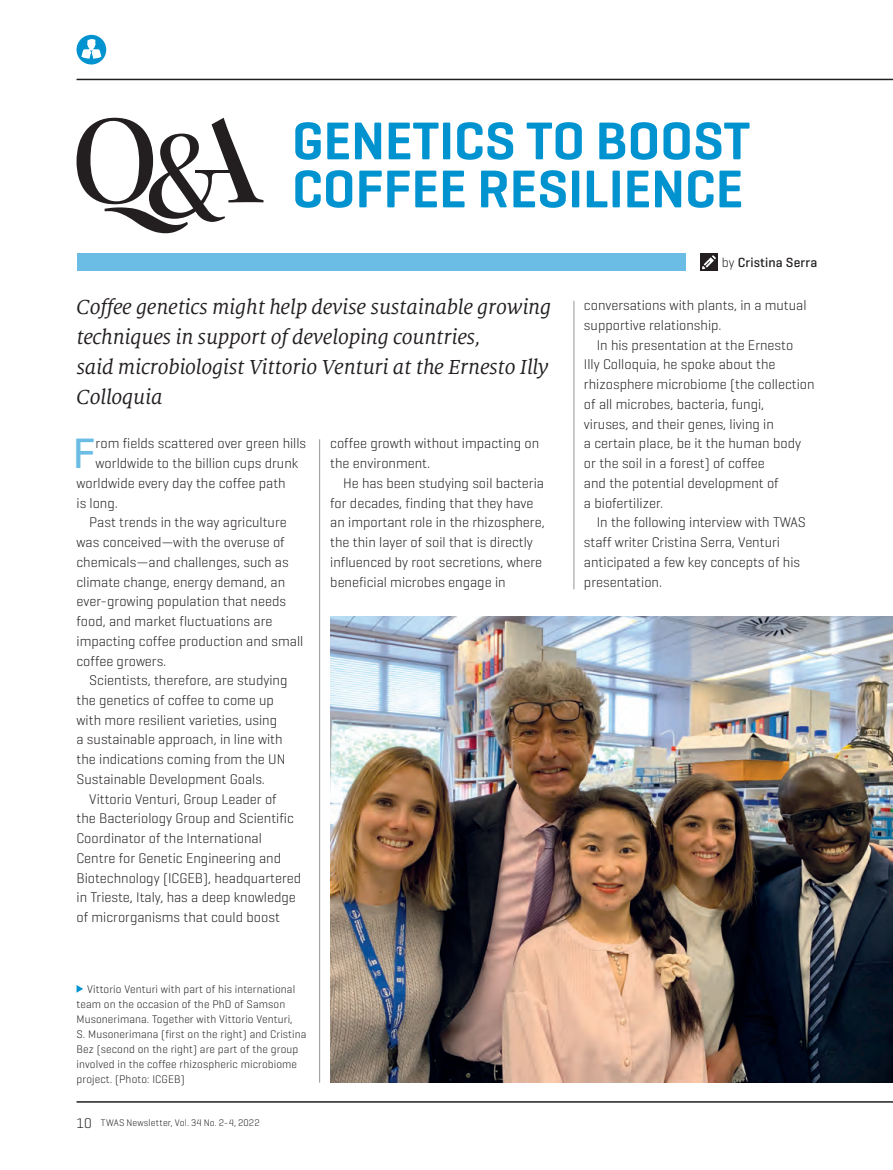
<style>
.page{position:relative;width:893px;height:1170px;background:#fff}
.page>*{position:absolute;margin:0;border:0;box-sizing:border-box;transform-origin:0 0}
.t1{font:600 54px/48px "Geogrotesque";color:#0093d0}
.t2{font:500 43.2px "Geogrotesque";color:#6bbde5}
.t3{font:italic 22.5px/30px "Milo Serif OT";letter-spacing:-.01em;color:#231f20}
.t4{font:300 14.25px/19.6px "Geogrotesque";color:#231f20}
.t5{font:500 13.5px "Geogrotesque";letter-spacing:.01em;color:#231f20}
.t6{font:300 11.25px/15px "Geogrotesque";letter-spacing:.01em;color:#231f20}
.t7{font:300 9.75px "Geogrotesque";letter-spacing:.02em;color:#231f20}
.s1{font-size:14.25px}
.s2{font-weight:300}
</style>
<div class="page">
<hr style="left:77px;top:79px;width:816px;height:1px;background:#231f20">
<div style="left:77px;top:35px;width:29px;height:29px;background:#0093d0;border-radius:50%"></div>
<hr style="left:77px;top:1101px;width:816px;height:1px;background:#231f20">
<hr style="left:573px;top:301px;width:1px;height:288px;background:#939598">
<hr style="left:319px;top:439px;width:1px;height:643px;background:#939598">
<div style="left:77px;top:254px;width:608px;height:17px;background:#6bbde5"></div>
<svg style="left:77px;top:118px;width:186px;height:115px"></svg>
<hr style="left:196px;top:170px;width:38px;height:2px;background:#231f20">
<svg style="left:81px;top:39px;width:20px;height:20px"></svg>
<div style="left:700px;top:254px;width:17px;height:17px;background:#231f20"></div>
<svg style="left:702px;top:255px;width:14px;height:14px"></svg>
<svg style="left:77px;top:985px;width:6px;height:7px"></svg>
<img style="left:330px;top:616px;width:563px;height:466px">
<h1 class="t1" style="left:292px;top:116px;width:460px">GENETICS TO BOOST<br>COFFEE RESILIENCE</h1>
<h3 class="t3" style="left:77px;top:292px;width:476px">Coffee genetics might help devise sustainable growing techniques in support of developing countries,<br>said microbiologist Vittorio Venturi at the Ernesto Illy Colloquia</h3>
<h2 class="t2" style="left:73px;top:426px;width:24px">F</h2>
<p class="t4" style="left:96px;top:433px;width:212px">rom fields scattered over green hills</p>
<p class="t4" style="left:96px;top:453px;width:204px">worldwide to the billion cups drunk</p>
<p class="t4" style="left:77px;top:473px;width:211px">worldwide every day the coffee path</p>
<p class="t4" style="left:77px;top:492px;width:43px">is long.</p>
<p class="t4" style="left:89px;top:512px;width:199px">Past trends in the way agriculture</p>
<p class="t4" style="left:77px;top:532px;width:210px">was conceived—with the overuse of</p>
<p class="t4" style="left:77px;top:551px;width:214px">chemicals—and challenges, such as</p>
<p class="t4" style="left:77px;top:571px;width:210px">climate change, energy demand, an</p>
<p class="t4" style="left:77px;top:591px;width:211px">ever-growing population that needs</p>
<p class="t4" style="left:77px;top:611px;width:197px">food, and market fluctuations are</p>
<p class="t4" style="left:77px;top:630px;width:228px">impacting coffee production and small</p>
<p class="t4" style="left:77px;top:650px;width:91px">coffee growers.</p>
<p class="t4" style="left:89px;top:670px;width:200px">Scientists, therefore, are studying</p>
<p class="t4" style="left:77px;top:689px;width:199px">the genetics of coffee to come up</p>
<p class="t4" style="left:77px;top:709px;width:202px">with more resilient varieties, using</p>
<p class="t4" style="left:77px;top:729px;width:208px">a sustainable approach, in line with</p>
<p class="t4" style="left:77px;top:749px;width:210px">the indications coming from the UN</p>
<p class="t4" style="left:77px;top:768px;width:190px">Sustainable Development Goals.</p>
<p class="t4" style="left:89px;top:788px;width:189px">Vittorio Venturi, Group Leader of</p>
<p class="t4" style="left:77px;top:808px;width:219px">the Bacteriology Group and Scientific</p>
<p class="t4" style="left:77px;top:828px;width:187px">Coordinator of the International</p>
<p class="t4" style="left:77px;top:847px;width:206px">Centre for Genetic Engineering and</p>
<p class="t4" style="left:77px;top:867px;width:226px">Biotechnology (ICGEB), headquartered</p>
<p class="t4" style="left:77px;top:887px;width:221px">in Trieste, Italy, has a deep knowledge</p>
<p class="t4" style="left:77px;top:906px;width:205px">of microrganisms that could boost</p>
<p class="t6" style="left:77px;top:980px;width:231px;text-indent:11px">Vittorio Venturi with part of his international team on the occasion of the PhD of Samson Musonerimana. Together with Vittorio Venturi,<br>S. Musonerimana (first on the right) and Cristina Bez (second on the right) are part of the group involved in the coffee rhizospheric microbiome project. (Photo: ICGEB)</p>
<p class="t7" style="left:77px;top:1116px;width:185px"><span class="s1">10</span> TWAS Newsletter, Vol. 34 No. 2-4, 2022</p>
<p class="t4" style="left:330px;top:433px;width:210px">coffee growth without impacting on the environment.</p>
<p class="t4" style="left:330px;top:472px;width:216px;text-indent:13px">He has been studying soil bacteria for decades, finding that they have an important role in the rhizosphere, the thin layer of soil that is directly influenced by root secretions, where beneficial microbes engage in</p>
<p class="t5" style="left:722px;top:254px;width:97px"><span class="s2">by</span> Cristina Serra</p>
<p class="t4" style="left:584px;top:295px;width:224px">conversations with plants, in a mutual supportive relationship.</p>
<p class="t4" style="left:584px;top:334px;width:232px;text-indent:13px">In his presentation at the Ernesto<br>Illy Colloquia, he spoke about the rhizosphere microbiome (the collection of all microbes, bacteria, fungi,<br>viruses, and their genes, living in<br>a certain place, be it the human body or the soil in a forest) of coffee<br>and the potential development of<br>a biofertilizer.</p>
<p class="t4" style="left:584px;top:512px;width:223px;text-indent:13px">In the following interview with TWAS staff writer Cristina Serra, Venturi anticipated a few key concepts of his presentation.</p>
</div>
